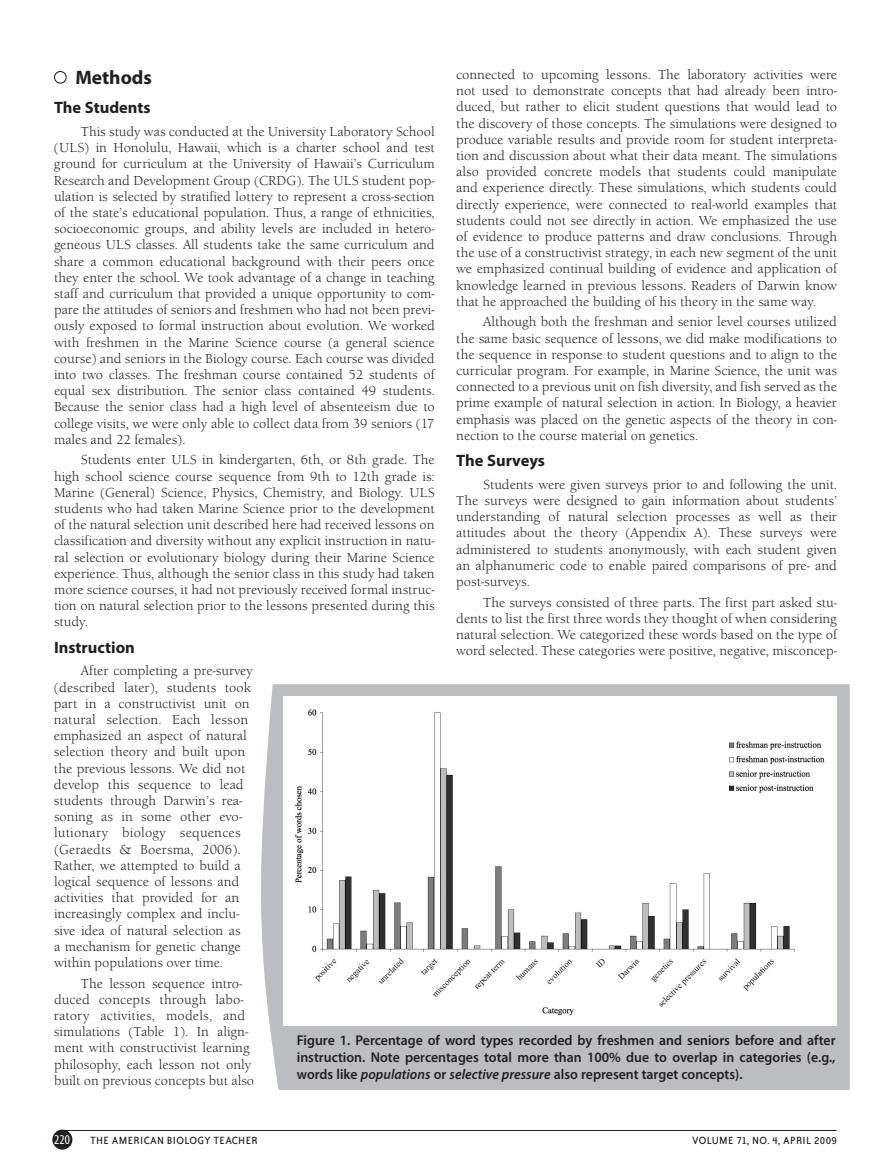
<style>
.page{position:relative;width:891px;height:1175px;background:#fff}
.page>*{position:absolute;margin:0;border:0;box-sizing:border-box;transform-origin:0 0}
.t1{font:700 19.5px "Myriad Pro";color:#231f20}
.t2{font:700 16.5px "Myriad Pro";color:#231f20}
.t3{font:600 14.25px/17.1px "Myriad Pro";color:#231f20;text-align:justify}
.t4{font:13.5px/16.2px "Berkeley Old ITC";color:#231f20;text-align:justify}
.t5{font:condensed 13.5px "Myriad";color:#fff}
.t6{font:12px "Bailey Sans ITC";letter-spacing:.03em;color:#231f20}
.s1{font-style:italic}
</style>
<div class="page">
<div style="left:54px;top:71px;width:13px;height:13px;border:1px solid #231f20;border-radius:50%"></div>
<div style="left:261px;top:684px;width:589px;height:406px;background:#bcbdc0"></div>
<div style="left:283px;top:696px;width:554px;height:329px;background:#fff"></div>
<img style="left:295px;top:709px;width:530px;height:307px">
<div style="left:52px;top:1129px;width:20px;height:20px;background:#231f20;border-radius:50%"></div>
<hr style="left:61px;top:1130px;width:776px;height:1px;background:#231f20">
<p class="t4" style="left:456px;top:66px;width:382px">connected to upcoming lessons. The laboratory activities were not used to demonstrate concepts that had already been intro&shy;duced, but rather to elicit student questions that would lead to the discovery of those concepts. The simulations were designed to produce variable results and provide room for student interpreta&shy;tion and discussion about what their data meant. The simulations also provided concrete models that students could manipulate and experience directly. These simulations, which students could directly experience, were connected to real-world examples that students could not see directly in action. We emphasized the use of evidence to produce patterns and draw conclusions. Through the use of a constructivist strategy, in each new segment of the unit we emphasized continual building of evidence and application of knowledge learned in previous lessons. Readers of Darwin know that he approached the building of his theory in the same way.</p>
<p class="t4" style="left:456px;top:314px;width:382px;text-indent:27px">Although both the freshman and senior level courses utilized the same basic sequence of lessons, we did make modifications to the sequence in response to student questions and to align to the curricular program. For example, in Marine Science, the unit was connected to a previous unit on fish diversity, and fish served as the prime example of natural selection in action. In Biology, a heavier emphasis was placed on the genetic aspects of the theory in con&shy;nection to the course material on genetics.</p>
<p class="t2" style="left:456px;top:451px;width:90px">The Surveys</p>
<p class="t4" style="left:456px;top:476px;width:382px;text-indent:27px">Students were given surveys prior to and following the unit.<br>The surveys were designed to gain information about students’ understanding of natural selection processes as well as their attitudes about the theory (Appendix A). These surveys were administered to students anonymously, with each student given an alphanumeric code to enable paired comparisons of pre- and post-surveys.</p>
<p class="t4" style="left:456px;top:594px;width:382px;text-indent:27px">The surveys consisted of three parts. The first part asked stu&shy;dents to list the first three words they thought of when considering natural selection. We categorized these words based on the type of word selected. These categories were positive, negative, misconcep-</p>
<h1 class="t1" style="left:75px;top:66px;width:78px">Methods</h1>
<p class="t2" style="left:54px;top:98px;width:98px">The Students</p>
<p class="t4" style="left:54px;top:123px;width:382px;text-indent:27px">This study was conducted at the University Laboratory School (ULS) in Honolulu, Hawaii, which is a charter school and test ground for curriculum at the University of Hawaii’s Curriculum Research and Development Group (CRDG). The ULS student pop&shy;ulation is selected by stratified lottery to represent a cross-section of the state’s educational population. Thus, a range of ethnicities, socioeconomic groups, and ability levels are included in hetero&shy;geneous ULS classes. All students take the same curriculum and share a common educational background with their peers once they enter the school. We took advantage of a change in teaching staff and curriculum that provided a unique opportunity to com&shy;pare the attitudes of seniors and freshmen who had not been previ&shy;ously exposed to formal instruction about evolution. We worked with freshmen in the Marine Science course (a general science course) and seniors in the Biology course. Each course was divided into two classes. The freshman course contained 52 students of equal sex distribution. The senior class contained 49 students.<br>Because the senior class had a high level of absenteeism due to college visits, we were only able to collect data from 39 seniors (17 males and 22 females).</p>
<p class="t4" style="left:54px;top:452px;width:382px;text-indent:27px">Students enter ULS in kindergarten, 6th, or 8th grade. The high school science course sequence from 9th to 12th grade is:<br>Marine (General) Science, Physics, Chemistry, and Biology. ULS students who had taken Marine Science prior to the development of the natural selection unit described here had received lessons on classification and diversity without any explicit instruction in natu&shy;ral selection or evolutionary biology during their Marine Science experience. Thus, although the senior class in this study had taken more science courses, it had not previously received formal instruc&shy;tion on natural selection prior to the lessons presented during this study.</p>
<p class="t2" style="left:54px;top:638px;width:82px">Instruction</p>
<p class="t4" style="left:54px;top:663px;width:200px;text-align:left;text-indent:27px">After completing a pre-survey (described later), students took part in a constructivist unit on natural selection. Each lesson emphasized an aspect of natural selection theory and built upon the previous lessons. We did not develop this sequence to lead students through Darwin’s rea&shy;soning as in some other evo&shy;lutionary biology sequences (Geraedts &amp; Boersma, 2006).<br>Rather, we attempted to build a logical sequence of lessons and activities that provided for an increasingly complex and inclu&shy;sive idea of natural selection as<br>a mechanism for genetic change within populations over time.</p>
<p class="t4" style="left:54px;top:975px;width:202px;text-align:left;text-indent:27px">The lesson sequence intro&shy;duced concepts through labo&shy;ratory activities, models, and simulations (Table 1). In align&shy;ment with constructivist learning philosophy, each lesson not only built on previous concepts but also</p>
<p class="t3" style="left:297px;top:1032px;width:540px">Figure 1. Percentage of word types recorded by freshmen and seniors before and after instruction. Note percentages total more than 100% due to overlap in categories (e.g., words like <span class="s1">populations</span> or <span class="s1">selective pressure</span> also represent target concepts).</p>
<p class="t5" style="left:54px;top:1132px;width:17px">220</p>
<p class="t6" style="left:90px;top:1134px;width:169px">THE AMERICAN BIOLOGY TEACHER</p>
<p class="t6" style="left:692px;top:1134px;width:146px">VOLUME 71, NO. 4, APRIL 2009</p>
</div>
